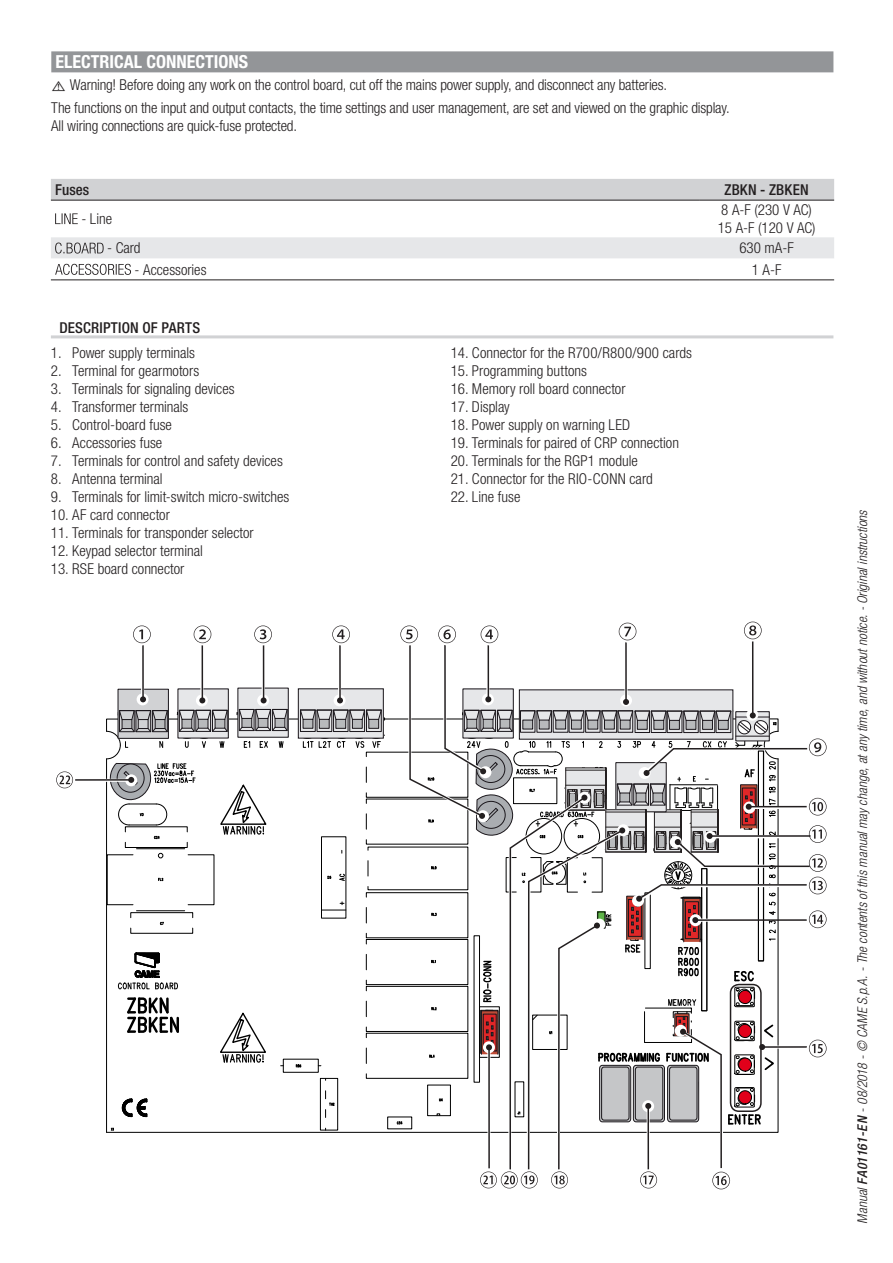
<style>
.page{position:relative;width:893px;height:1263px;background:#fff}
.page>*{position:absolute;margin:0;border:0;box-sizing:border-box;transform-origin:0 0}
.Lingua_su_grigio{font:700 condensed 18px "Helvetica Neue LTW1 G";color:#fff}
.t1{font:300 condensed 15px "Helvetica Neue LTW1 G";color:#231f20}
.t2{font:500 condensed 15px "Helvetica Neue LTW1 G";letter-spacing:.01em;color:#231f20}
.t3{font:italic 300 condensed 13.5px "Helvetica Neue LTW1 G";color:#231f20}
.s1{font-family:"Koz Go Pr 6 N";font-weight:400;font-stretch:normal}
.s2{font-weight:500}
</style>
<div class="page">
<svg style="left:106px;top:839px;width:190px;height:294px"></svg>
<hr style="left:106px;top:759px;width:1px;height:373px;background:#000">
<svg style="left:122px;top:1099px;width:26px;height:18px"></svg>
<svg style="left:118px;top:953px;width:63px;height:82px"></svg>
<svg style="left:218px;top:1011px;width:50px;height:53px"></svg>
<div style="left:118px;top:689px;width:50px;height:49px;background:#d1d2d4"></div>
<div style="left:118px;top:689px;width:51px;height:50px;border:1px solid #1b171c"></div>
<div style="left:238px;top:688px;width:50px;height:49px;background:#e6e7e9"></div>
<div style="left:237px;top:688px;width:52px;height:50px;border:1px solid #1b171c"></div>
<div style="left:178px;top:689px;width:50px;height:49px;background:#e6e7e9"></div>
<hr style="left:141px;top:630px;width:3px;height:69px;background:#fff">
<hr style="left:142px;top:630px;width:2px;height:69px;background:#231f20">
<hr style="left:200px;top:631px;width:3px;height:69px;background:#fff">
<hr style="left:202px;top:631px;width:1px;height:69px;background:#231f20">
<hr style="left:262px;top:631px;width:3px;height:69px;background:#fff">
<hr style="left:263px;top:631px;width:1px;height:69px;background:#231f20">
<hr style="left:62px;top:779px;width:69px;height:2px;background:#231f20">
<svg style="left:106px;top:696px;width:182px;height:143px"></svg>
<div style="left:54px;top:769px;width:21px;height:21px;background:#fff;border-radius:50%"></div>
<svg style="left:56px;top:771px;width:17px;height:17px"></svg>
<div style="left:131px;top:623px;width:22px;height:22px;background:#fff;border-radius:50%"></div>
<svg style="left:133px;top:625px;width:18px;height:18px"></svg>
<svg style="left:191px;top:623px;width:23px;height:22px"></svg>
<svg style="left:194px;top:625px;width:17px;height:18px"></svg>
<div style="left:252px;top:623px;width:22px;height:22px;background:#fff;border-radius:50%"></div>
<svg style="left:254px;top:625px;width:18px;height:18px"></svg>
<svg style="left:296px;top:622px;width:531px;height:567px"></svg>
<div style="left:730px;top:984px;width:32px;height:128px;border:2px solid #231f20;border-radius:9px"></div>
<div style="left:51px;top:51px;width:782px;height:21px;background:#939598"></div>
<div style="left:51px;top:179px;width:783px;height:21px;background:#d1d2d4"></div>
<hr style="left:51px;top:200px;width:648px;height:1px;background:#231f20">
<hr style="left:699px;top:200px;width:135px;height:1px;background:#231f20">
<hr style="left:51px;top:280px;width:648px;height:1px;background:#231f20">
<hr style="left:699px;top:280px;width:135px;height:1px;background:#231f20">
<svg style="left:55px;top:213px;width:23px;height:11px"></svg>
<svg style="left:51px;top:237px;width:783px;height:43px"></svg>
<hr style="left:51px;top:335px;width:782px;height:3px;background:#d1d2d4">
<p class="Lingua_su_grigio" style="left:56px;top:51px;width:194px">ELECTRICAL CONNECTIONS</p>
<p class="t1" style="left:51px;top:76px;width:617px"><span class="s1">⚠</span> Warning! Before doing any work on the control board, cut off the mains power supply, and disconnect any batteries.</p>
<p class="t1" style="left:51px;top:99px;width:680px">The functions on the input and output contacts, the time settings and user management, are set and viewed on the graphic display.</p>
<p class="t1" style="left:51px;top:117px;width:247px">All wiring connections are quick-fuse protected.</p>
<p class="t2" style="left:55px;top:180px;width:36px">Fuses</p>
<p class="t2" style="left:724px;top:180px;width:86px">ZBKN - ZBKEN</p>
<p class="t1" style="left:81px;top:210px;width:32px">- Line</p>
<p class="t1" style="left:721px;top:201px;width:92px">8 A-F (230 V AC)</p>
<p class="t1" style="left:718px;top:219px;width:99px">15 A-F (120 V AC)</p>
<p class="t1" style="left:107px;top:239px;width:35px">- Card</p>
<p class="t1" style="left:739px;top:239px;width:56px">630 mA-F</p>
<p class="t1" style="left:135px;top:261px;width:73px">- Accessories</p>
<p class="t1" style="left:752px;top:261px;width:31px">1 A-F</p>
<p class="t2" style="left:59px;top:319px;width:142px">DESCRIPTION OF PARTS</p>
<p class="t1" style="left:51px;top:344px;width:146px">1. Power supply terminals</p>
<p class="t1" style="left:51px;top:362px;width:150px">2. Terminal for gearmotors</p>
<p class="t1" style="left:51px;top:380px;width:185px">3. Terminals for signaling devices</p>
<p class="t1" style="left:51px;top:398px;width:139px">4. Transformer terminals</p>
<p class="t1" style="left:51px;top:416px;width:123px">5. Control-board fuse</p>
<p class="t1" style="left:51px;top:434px;width:113px">6. Accessories fuse</p>
<p class="t1" style="left:51px;top:452px;width:233px">7. Terminals for control and safety devices</p>
<p class="t1" style="left:51px;top:470px;width:113px">8. Antenna terminal</p>
<p class="t1" style="left:51px;top:488px;width:240px">9. Terminals for limit-switch micro-switches</p>
<p class="t1" style="left:51px;top:506px;width:120px">10. AF card connector</p>
<p class="t1" style="left:51px;top:524px;width:204px">11. Terminals for transponder selector</p>
<p class="t1" style="left:51px;top:542px;width:154px">12. Keypad selector terminal</p>
<p class="t1" style="left:51px;top:560px;width:135px">13. RSE board connector</p>
<p class="t1" style="left:451px;top:344px;width:243px">14. Connector for the R700/R800/900 cards</p>
<p class="t1" style="left:451px;top:362px;width:138px">15. Programming buttons</p>
<p class="t1" style="left:451px;top:380px;width:176px">16. Memory roll board connector</p>
<p class="t1" style="left:451px;top:398px;width:61px">17. Display</p>
<p class="t1" style="left:451px;top:416px;width:181px">18. Power supply on warning LED</p>
<p class="t1" style="left:451px;top:434px;width:230px">19. Terminals for paired of CRP connection</p>
<p class="t1" style="left:451px;top:452px;width:189px">20. Terminals for the RGP1 module</p>
<p class="t1" style="left:451px;top:470px;width:204px">21. Connector for the RIO-CONN card</p>
<p class="t1" style="left:451px;top:488px;width:71px">22. Line fuse</p>
<p class="t3" style="left:855px;top:1224px;width:716px;rotate:-90deg">Manual <span class="s2">FA01161-EN</span> - 08/2018 - © CAME S.p.A. - The contents of this manual may change, at any time, and without notice. - Original instructions</p>
</div>
